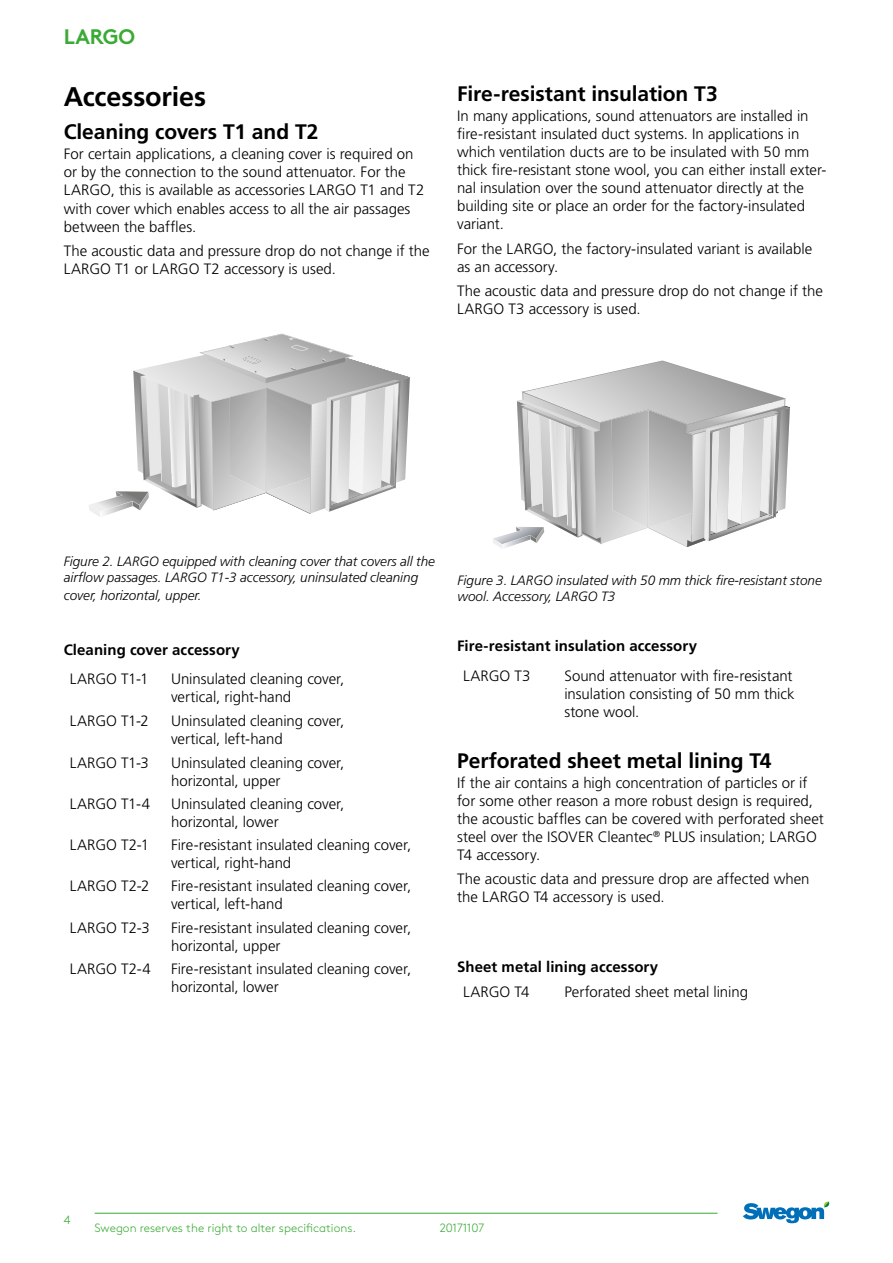
<style>
.page{position:relative;width:893px;height:1263px;background:#fff}
.page>*{position:absolute;margin:0;border:0;box-sizing:border-box;transform-origin:0 0}
.t1{font:700 27px "Frutiger";letter-spacing:-.005em;color:#000}
.t2{font:700 21px "Frutiger";letter-spacing:-.005em;color:#000}
.t3{font:700 21px "Swegon Brown";letter-spacing:-.01em;color:#3aaa35}
.t4{font:300 15px/18px "Frutiger";letter-spacing:-.005em;color:#000}
.t5{font:700 15px "Frutiger";letter-spacing:.005em;color:#000}
.t6{font:italic 300 13.5px/16.2px "Frutiger";color:#000}
.t7{font:300 12px "Swegon Brown";color:#3aaa35}
.t8{font:300 12px "Swegon Brown";letter-spacing:-.02em;color:#3aaa35}
</style>
<div class="page">
<hr style="left:95px;top:1213px;width:623px;height:1px;background:#3aaa35">
<svg style="left:743px;top:1201px;width:87px;height:22px"></svg>
<svg style="left:493px;top:361px;width:297px;height:188px"></svg>
<svg style="left:89px;top:334px;width:321px;height:183px"></svg>
<h2 class="t3" style="left:64px;top:20px;width:73px">LARGO</h2>
<h1 class="t1" style="left:64px;top:80px;width:144px">Accessories</h1>
<h2 class="t2" style="left:64px;top:120px;width:256px">Cleaning covers T1 and T2</h2>
<p class="t4" style="left:64px;top:146px;width:362px">For certain applications, a cleaning cover is required on or by the connection to the sound attenuator. For the LARGO, this is available as accessories LARGO T1 and T2 with cover which enables access to all the air passages between the baffles.</p>
<p class="t4" style="left:64px;top:242px;width:367px">The acoustic data and pressure drop do not change if the<br>LARGO T1 or LARGO T2 accessory is used.</p>
<h2 class="t2" style="left:457px;top:82px;width:262px">Fire-resistant insulation T3</h2>
<p class="t4" style="left:457px;top:107px;width:371px">In many applications, sound attenuators are installed in fire-resistant insulated duct systems. In applications in which ventilation ducts are to be insulated with 50 mm thick fire-resistant stone wool, you can either install exter&shy;nal insulation over the sound attenuator directly at the building site or place an order for the factory-insulated variant.</p>
<p class="t4" style="left:457px;top:240px;width:357px">For the LARGO, the factory-insulated variant is available as an accessory.</p>
<p class="t4" style="left:457px;top:282px;width:367px">The acoustic data and pressure drop do not change if the<br>LARGO T3 accessory is used.</p>
<p class="t6" style="left:64px;top:553px;width:373px">Figure 2. LARGO equipped with cleaning cover that covers all the airflow passages. LARGO T1-3 accessory, uninsulated cleaning</p>
<p class="t6" style="left:64px;top:587px;width:139px">cover, horizontal, upper.</p>
<p class="t5" style="left:64px;top:641px;width:178px">Cleaning cover accessory</p>
<p class="t4" style="left:70px;top:670px;width:80px">LARGO T1-1</p>
<p class="t4" style="left:171px;top:670px;width:175px">Uninsulated cleaning cover, vertical, right-hand</p>
<p class="t4" style="left:70px;top:712px;width:81px">LARGO T1-2</p>
<p class="t4" style="left:171px;top:712px;width:175px">Uninsulated cleaning cover, vertical, left-hand</p>
<p class="t4" style="left:70px;top:754px;width:81px">LARGO T1-3</p>
<p class="t4" style="left:171px;top:754px;width:175px">Uninsulated cleaning cover, horizontal, upper</p>
<p class="t4" style="left:70px;top:795px;width:82px">LARGO T1-4</p>
<p class="t4" style="left:171px;top:795px;width:175px">Uninsulated cleaning cover, horizontal, lower</p>
<p class="t4" style="left:70px;top:836px;width:81px">LARGO T2-1</p>
<p class="t4" style="left:171px;top:836px;width:242px">Fire-resistant insulated cleaning cover, vertical, right-hand</p>
<p class="t4" style="left:70px;top:877px;width:81px">LARGO T2-2</p>
<p class="t4" style="left:171px;top:877px;width:242px">Fire-resistant insulated cleaning cover, vertical, left-hand</p>
<p class="t4" style="left:70px;top:919px;width:81px">LARGO T2-3</p>
<p class="t4" style="left:171px;top:919px;width:242px">Fire-resistant insulated cleaning cover, horizontal, upper</p>
<p class="t4" style="left:70px;top:960px;width:82px">LARGO T2-4</p>
<p class="t4" style="left:171px;top:960px;width:242px">Fire-resistant insulated cleaning cover, horizontal, lower</p>
<p class="t6" style="left:458px;top:572px;width:366px">Figure 3. LARGO insulated with 50 mm thick fire-resistant stone wool. Accessory, LARGO T3</p>
<p class="t5" style="left:457px;top:637px;width:241px">Fire-resistant insulation accessory</p>
<p class="t4" style="left:463px;top:666px;width:69px">LARGO T3</p>
<p class="t4" style="left:564px;top:666px;width:232px">Sound attenuator with fire-resistant insulation consisting of 50 mm thick stone wool.</p>
<h2 class="t2" style="left:457px;top:748px;width:316px">Perforated sheet metal lining T4</h2>
<p class="t4" style="left:457px;top:774px;width:368px">If the air contains a high concentration of particles or if for some other reason a more robust design is required, the acoustic baffles can be covered with perforated sheet steel over the ISOVER Cleantec<sup>®</sup> PLUS insulation; LARGO T4 accessory.</p>
<p class="t4" style="left:457px;top:870px;width:354px">The acoustic data and pressure drop are affected when the LARGO T4 accessory is used.</p>
<p class="t5" style="left:457px;top:958px;width:203px">Sheet metal lining accessory</p>
<p class="t4" style="left:463px;top:983px;width:68px">LARGO T4</p>
<p class="t4" style="left:564px;top:983px;width:185px">Perforated sheet metal lining</p>
<p class="t7" style="left:64px;top:1211px;width:8px">4</p>
<p class="t7" style="left:95px;top:1219px;width:263px">Swegon reserves the right to alter specifications.</p>
<p class="t8" style="left:440px;top:1219px;width:46px">20171107</p>
</div>
